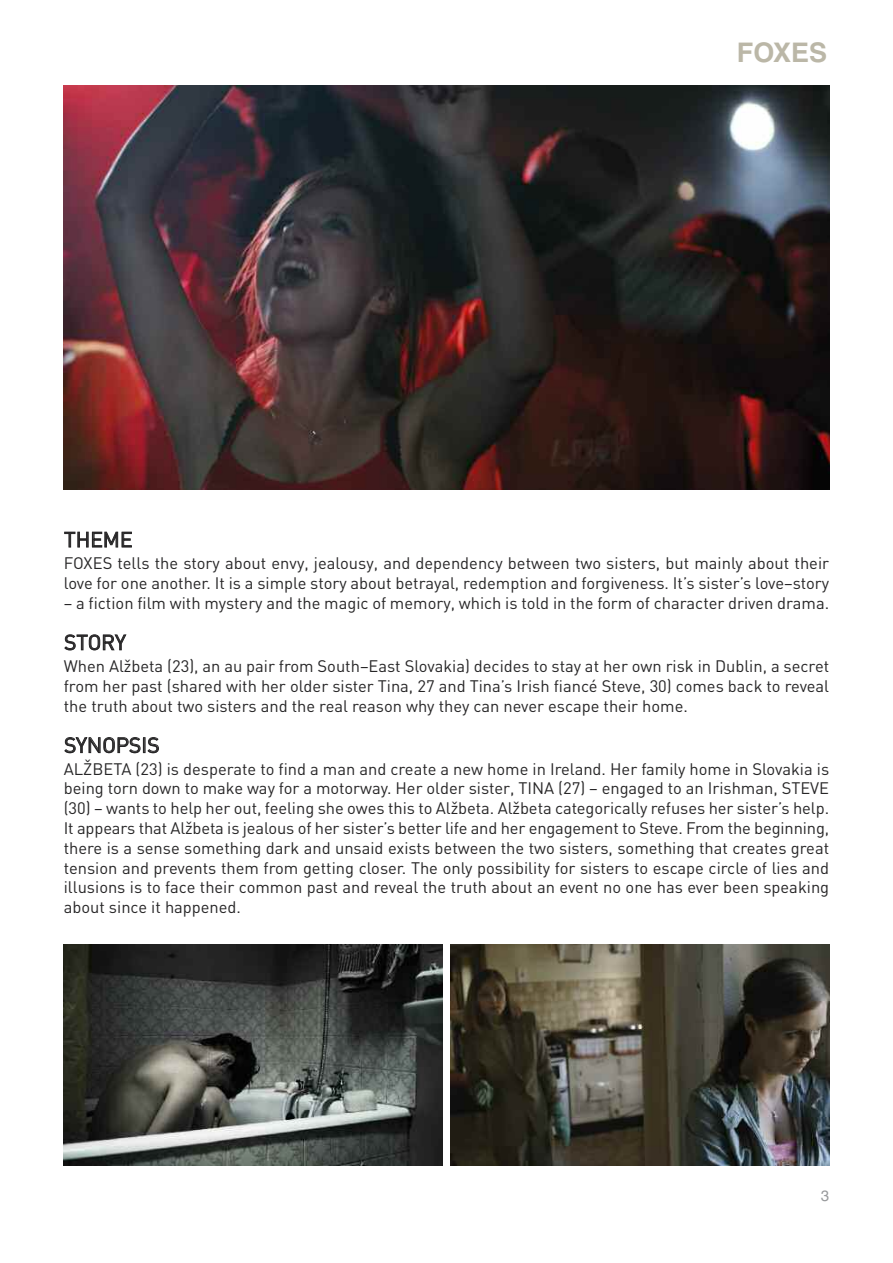
<style>
.page{position:relative;width:893px;height:1263px;background:#fff}
.page>*{position:absolute;margin:0;border:0;box-sizing:border-box;transform-origin:0 0}
.t1{font:700 27px "Helvetica CE";color:#bbb7a7}
.t2{font:21px "DINCE";color:#272627}
.t3{font:16.5px/19.8px "DINCE";color:#272627;text-align:justify}
.t4{font:15px "Helvetica CE";color:#989a9c}
</style>
<div class="page">
<img style="left:64px;top:85px;width:765px;height:404px">
<img style="left:64px;top:944px;width:378px;height:221px">
<img style="left:451px;top:944px;width:378px;height:221px">
<h1 class="t1" style="left:737px;top:43px;width:92px">FOXES</h1>
<p class="t2" style="left:64px;top:532px;width:70px">THEME</p>
<p class="t3" style="left:64px;top:555px;width:767px">FOXES tells the story about envy, jealousy, and dependency between two sisters, but mainly about their love for one another. It is a simple story about betrayal, redemption and forgiveness. It’s sister’s love–story</p>
<p class="t3" style="left:64px;top:595px;width:767px">– a fiction film with mystery and the magic of memory, which is told in the form of character driven drama.</p>
<p class="t2" style="left:64px;top:635px;width:63px">STORY</p>
<p class="t3" style="left:64px;top:658px;width:767px">When Alžbeta (23), an au pair from South–East Slovakia) decides to stay at her own risk in Dublin, a secret from her past (shared with her older sister Tina, 27 and Tina’s Irish fiancé Steve, 30) comes back to reveal the truth about two sisters and the real reason why they can never escape their home.</p>
<p class="t2" style="left:64px;top:738px;width:97px">SYNOPSIS</p>
<p class="t3" style="left:64px;top:760px;width:767px">ALŽBETA (23) is desperate to find a man and create a new home in Ireland. Her family home in Slovakia is being torn down to make way for a motorway. Her older sister, TINA (27) – engaged to an Irishman, STEVE (30) – wants to help her out, feeling she owes this to Alžbeta. Alžbeta categorically refuses her sister’s help.<br>It appears that Alžbeta is jealous of her sister’s better life and her engagement to Steve. From the beginning, there is a sense something dark and unsaid exists between the two sisters, something that creates great tension and prevents them from getting closer. The only possibility for sisters to escape circle of lies and illusions is to face their common past and reveal the truth about an event no one has ever been speaking about since it happened.</p>
<p class="t4" style="left:821px;top:1191px;width:10px">3</p>
</div>
